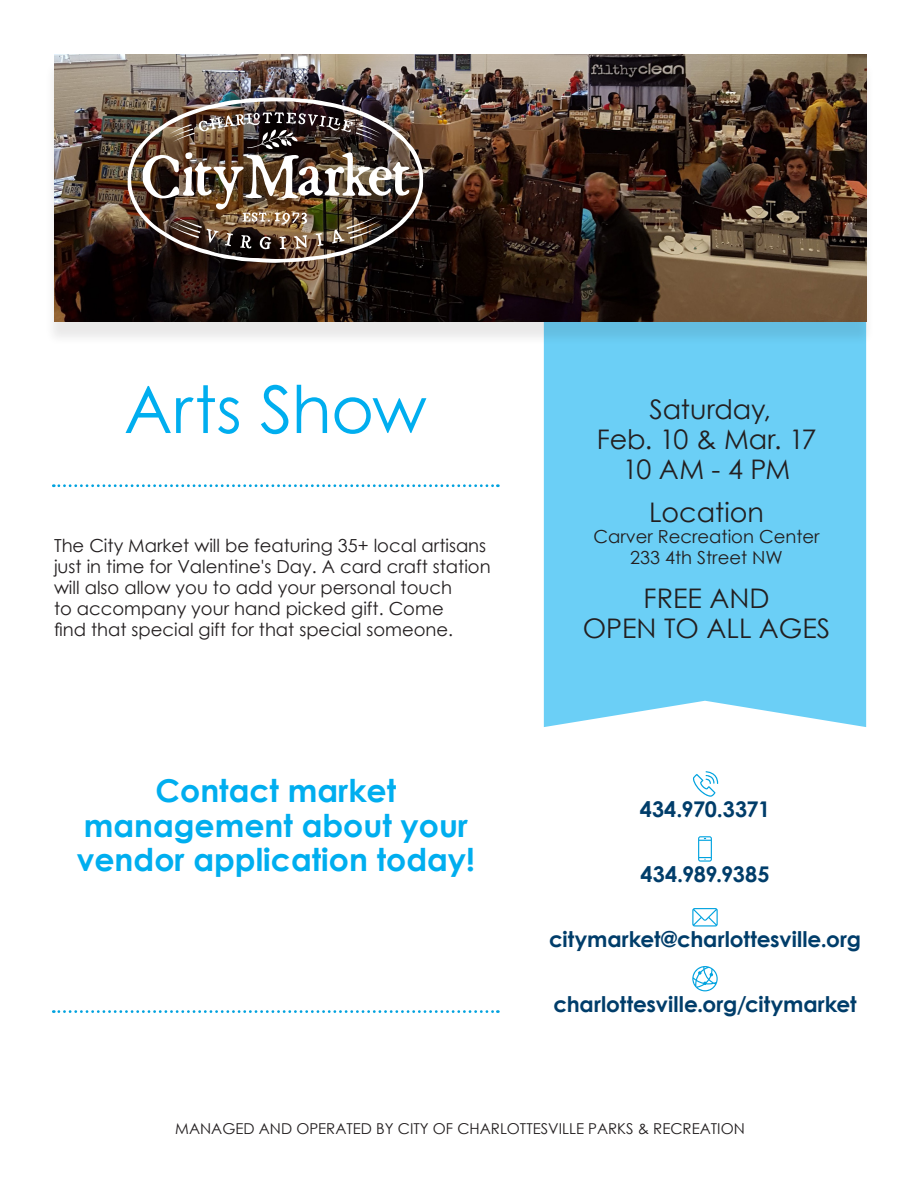
<style>
.page{position:relative;width:918px;height:1188px;background:#fff}
.page>*{position:absolute;margin:0;border:0;box-sizing:border-box;transform-origin:0 0}
.t1{font:65.55px "Century Gothic";letter-spacing:-.005em;color:#00aeef}
.t2{font:700 31.5px/34.5px "Century Gothic";color:#00aeef;text-align:center}
.t3{font:27px/30px "Century Gothic";color:#231f20;text-align:center}
.Whiners{font:700 21.6px "Century Gothic";letter-spacing:-.005em;color:#003d6a}
.t4{font:18px/21px "Century Gothic";color:#231f20;text-align:center}
.t5{font:15px "Century Gothic";color:#231f20}
</style>
<div class="page">
<div style="left:544px;top:346px;width:322px;height:381px;background:#6bcff6"></div>
<svg style="left:53px;top:484px;width:445px;height:3px"></svg>
<div style="left:45px;top:61px;width:831px;height:285px;background:#231f20;opacity:.1"></div>
<img style="left:54px;top:54px;width:812px;height:268px">
<img style="left:127px;top:97px;width:296px;height:166px">
<img style="left:142px;top:112px;width:267px;height:137px">
<svg style="left:53px;top:1010px;width:445px;height:3px"></svg>
<svg style="left:692px;top:771px;width:26px;height:26px"></svg>
<svg style="left:698px;top:836px;width:14px;height:26px"></svg>
<svg style="left:692px;top:908px;width:26px;height:19px"></svg>
<svg style="left:692px;top:966px;width:26px;height:25px"></svg>
<p class="t1" style="left:124px;top:364px;width:304px">Arts Show</p>
<p class="t4" style="left:54px;top:535px;width:438px;text-align:left">The City Market will be featuring 35+ local artisans just in time for Valentine's Day. A card craft station will also allow you to add your personal touch<br>to accompany your hand picked gift. Come<br>find that special gift for that special someone.</p>
<p class="t2" style="left:77px;top:772px;width:400px">Contact market management about your vendor application today!</p>
<p class="t3" style="left:597px;top:394px;width:221px">Saturday,<br>Feb. 10 &amp; Mar. 17<br>10 AM - 4 PM</p>
<p class="t3" style="left:649px;top:497px;width:116px">Location</p>
<p class="t4" style="left:594px;top:526px;width:228px">Carver Recreation Center<br>233 4th Street NW</p>
<p class="t3" style="left:583px;top:583px;width:249px">FREE AND<br>OPEN TO ALL AGES</p>
<p class="Whiners" style="left:640px;top:793px;width:132px">434.970.3371</p>
<p class="Whiners" style="left:640px;top:858px;width:131px">434.989.9385</p>
<p class="Whiners" style="left:549px;top:922px;width:313px">citymarket@charlottesville.org</p>
<p class="Whiners" style="left:553px;top:987px;width:305px">charlottesville.org/citymarket</p>
<p class="t5" style="left:175px;top:1118px;width:571px">MANAGED AND OPERATED BY CITY OF CHARLOTTESVILLE PARKS &amp; RECREATION</p>
</div>
